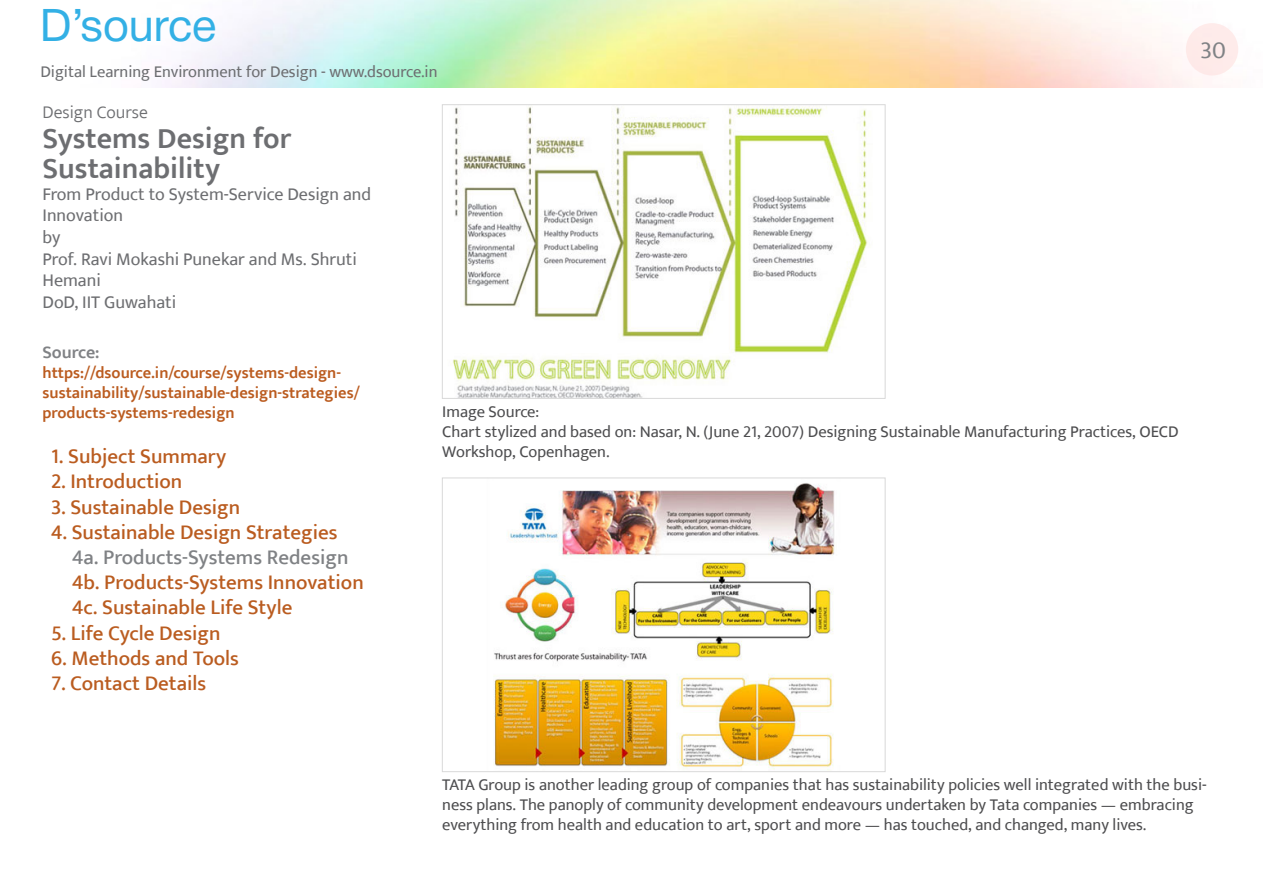
<style>
.page{position:relative;width:1263px;height:893px;background:#fff}
.page>*{position:absolute;margin:0;border:0;box-sizing:border-box;transform-origin:0 0}
.t1{font:45px "Helvetica Neue";color:#33b0e5}
.t2{font:600 30px/30px "Ek Mukta";color:#6d6e71}
.t3{font:24px "Ek Mukta";color:#808285}
.t4{font:500 21px/25.2px "Ek Mukta";color:#ba5c20}
.t5{font:500 21px "Ek Mukta";color:#808285}
.t6{font:18px/21.6px "Ek Mukta";color:#6d6e71}
.t7{font:300 18px "Ek Mukta";color:#6d6e71}
.t8{font:600 18px "Ek Mukta";color:#808285}
.t9{font:16.5px/19.8px "Ek Mukta";color:#4d4d4f}
.t10{font:600 16.5px/19.8px "Ek Mukta";color:#bb5c20}
.t11{font:16.5px "Ek Mukta";color:#6d6e71}
</style>
<div class="page">
<div style="left:1186px;top:23px;width:52px;height:52px;background:#feeaea;border-radius:50%"></div>
<img style="left:452px;top:107px;width:416px;height:289px">
<div style="left:442px;top:105px;width:443px;height:293px;border:1px solid #d9d9d9"></div>
<img style="left:493px;top:483px;width:342px;height:287px">
<div style="left:442px;top:478px;width:443px;height:294px;border:1px solid #d9d9d9"></div>
<h1 class="t1" style="left:40px;top:-7px;width:178px">D’source</h1>
<p class="t11" style="left:40px;top:62px;width:399px">Digital Learning Environment for Design - www.dsource.in</p>
<p class="t7" style="left:43px;top:101px;width:107px">Design Course</p>
<h2 class="t2" style="left:43px;top:123px;width:250px">Systems Design for<br>Sustainability</h2>
<p class="t6" style="left:43px;top:183px;width:330px">From Product to System-Service Design and<br>Innovation<br>by<br>Prof. Ravi Mokashi Punekar and Ms. Shruti<br>Hemani<br>DoD, IIT Guwahati</p>
<p class="t8" style="left:43px;top:342px;width:59px">Source:</p>
<p class="t10" style="left:43px;top:363px;width:319px">https://dsource.in/course/systems-design&shy;sustainability/sustainable-design-strategies/ products-systems-redesign</p>
<p class="t4" style="left:51px;top:443px;width:177px">1. Subject Summary</p>
<p class="t4" style="left:51px;top:469px;width:133px">2. Introduction</p>
<p class="t4" style="left:51px;top:494px;width:191px">3. Sustainable Design</p>
<p class="t4" style="left:51px;top:519px;width:288px">4. Sustainable Design Strategies</p>
<p class="t5" style="left:72px;top:544px;width:278px">4a. Products-Systems Redesign</p>
<p class="t4" style="left:72px;top:569px;width:293px">4b. Products-Systems Innovation<br>4c. Sustainable Life Style</p>
<p class="t4" style="left:51px;top:620px;width:171px">5. Life Cycle Design</p>
<p class="t4" style="left:51px;top:645px;width:189px">6. Methods and Tools</p>
<p class="t4" style="left:51px;top:670px;width:157px">7. Contact Details</p>
<p class="t9" style="left:442px;top:402px;width:738px">Image Source:<br>Chart stylized and based on: Nasar, N. (June 21, 2007) Designing Sustainable Manufacturing Practices, OECD<br>Workshop, Copenhagen.</p>
<h3 class="t3" style="left:1200px;top:35px;width:27px">30</h3>
<p class="t9" style="left:442px;top:775px;width:766px">TATA Group is another leading group of companies that has sustainability policies well integrated with the busi&shy;ness plans. The panoply of community development endeavours undertaken by Tata companies — embracing everything from health and education to art, sport and more — has touched, and changed, many lives.</p>
</div>
